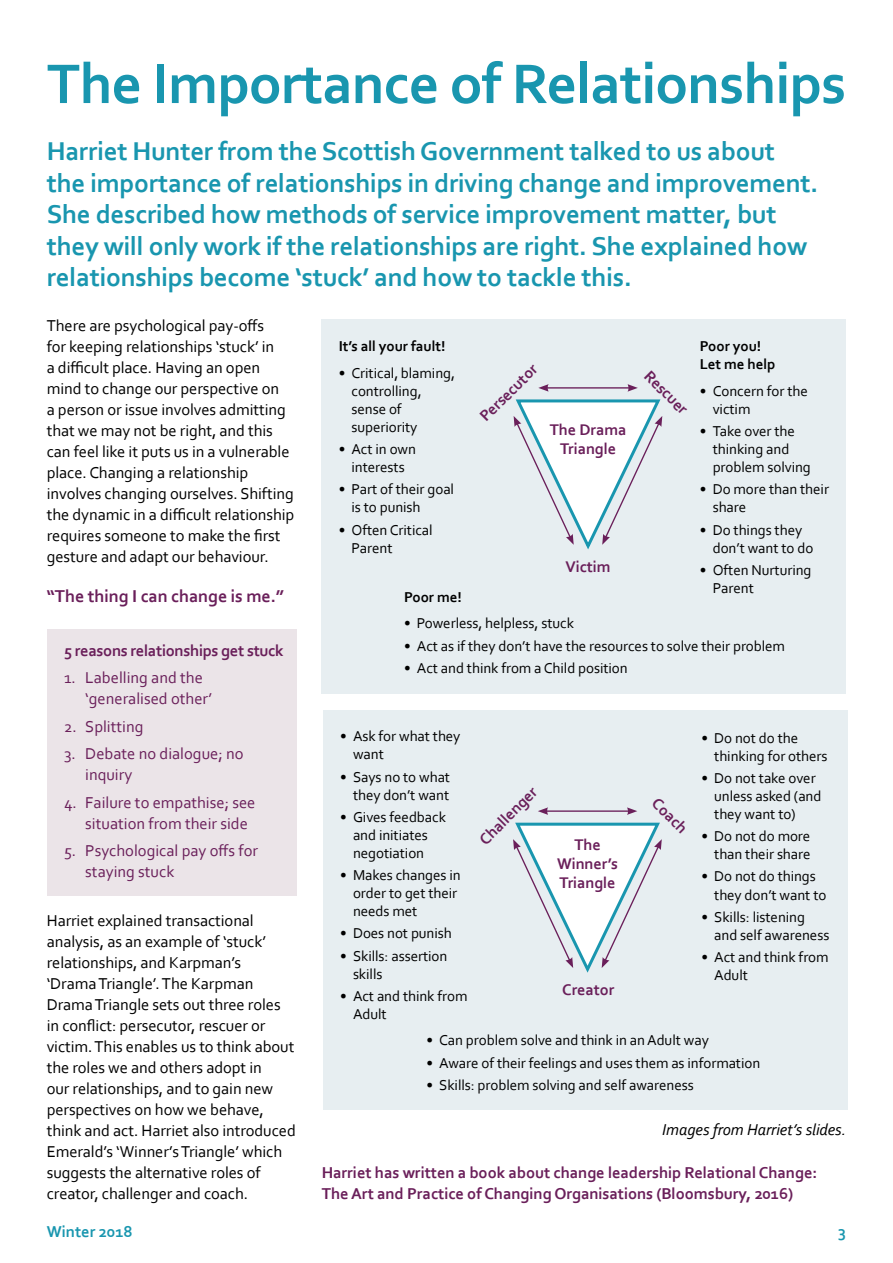
<style>
.page{position:relative;width:893px;height:1263px;background:#fff}
.page>*{position:absolute;margin:0;border:0;box-sizing:border-box;transform-origin:0 0}
.t1{font:700 58.5px "Corbel";letter-spacing:-.01em;color:#1996af}
.t2{font:700 27px/31.5px "Corbel";letter-spacing:-.01em;color:#1996af}
.t3{font:700 18px "Corbel";letter-spacing:-.005em;color:#6a1f5a}
.t4{font:16.5px/21px "Corbel";letter-spacing:-.005em;color:#000}
.t5{font:16.5px/21px "Corbel";color:#6a1f5a}
.t6{font:700 16.5px/21px "Corbel";letter-spacing:-.005em;color:#6a1f5a}
.t7{font:italic 16.5px "Corbel";letter-spacing:-.005em;color:#000}
.t8{font:700 16.5px "Corbel";color:#1996af}
.t9{font:700 16.2px/18.9px "Corbel";letter-spacing:-.005em;color:#6a1f5a;text-align:center}
.t10{font:15px/18px "Corbel";letter-spacing:-.005em;color:#000}
.t11{font:700 15px/18px "Corbel";letter-spacing:-.005em;color:#000}
</style>
<div class="page">
<div style="left:323px;top:710px;width:525px;height:400px;background:#e7eef1"></div>
<div style="left:322px;top:319px;width:524px;height:374px;background:#e7eef1"></div>
<hr style="left:546px;top:387px;width:84px;height:2px;background:#6a1f5a">
<svg style="left:538px;top:384px;width:11px;height:8px"></svg>
<svg style="left:627px;top:384px;width:11px;height:8px"></svg>
<svg style="left:513px;top:399px;width:150px;height:151px"></svg>
<hr style="left:546px;top:810px;width:83px;height:2px;background:#6a1f5a">
<svg style="left:538px;top:807px;width:10px;height:8px"></svg>
<svg style="left:627px;top:807px;width:10px;height:8px"></svg>
<svg style="left:513px;top:822px;width:149px;height:151px"></svg>
<div style="left:47px;top:629px;width:249px;height:266px;background:#ebe4e8"></div>
<h1 class="t1" style="left:47px;top:48px;width:801px">The Importance of Relationships</h1>
<p class="t2" style="left:47px;top:135px;width:773px">Harriet Hunter from the Scottish Government talked to us about the importance of relationships in driving change and improvement.<br>She described how methods of service improvement matter, but they will only work if the relationships are right. She explained how relationships become ‘stuck’ and how to tackle this.</p>
<p class="t4" style="left:47px;top:315px;width:249px">There are psychological pay-offs<br>for keeping relationships ‘stuck’ in<br>a difficult place. Having an open mind to change our perspective on<br>a person or issue involves admitting that we may not be right, and this can feel like it puts us in a vulnerable place. Changing a relationship involves changing ourselves. Shifting the dynamic in a difficult relationship requires someone to make the first gesture and adapt our behaviour.</p>
<p class="t11" style="left:339px;top:337px;width:108px">It’s all your fault!</p>
<p class="t10" style="left:351px;top:363px;width:105px;text-indent:-13px">• Critical, blaming, controlling, sense of superiority</p>
<p class="t10" style="left:339px;top:440px;width:79px;text-align:center">• Act in own interests</p>
<p class="t10" style="left:351px;top:480px;width:104px;text-indent:-13px">• Part of their goal is to punish</p>
<p class="t10" style="left:351px;top:520px;width:83px;text-indent:-13px">• Often Critical<br>Parent</p>
<p class="t11" style="left:404px;top:587px;width:59px">Poor me!</p>
<p class="t10" style="left:404px;top:614px;width:171px">• Powerless, helpless, stuck</p>
<p class="t10" style="left:404px;top:636px;width:382px">• Act as if they don’t have the resources to solve their problem</p>
<p class="t10" style="left:404px;top:658px;width:225px">• Act and think from a Child position</p>
<p class="t11" style="left:700px;top:337px;width:77px">Poor you!<br>Let me help</p>
<p class="t10" style="left:713px;top:381px;width:97px;text-indent:-13px">• Concern for the victim</p>
<p class="t10" style="left:713px;top:422px;width:100px;text-indent:-13px">• Take over the thinking and problem solving</p>
<p class="t10" style="left:713px;top:480px;width:118px;text-indent:-13px">• Do more than their share</p>
<p class="t10" style="left:713px;top:520px;width:102px;text-indent:-13px">• Do things they don’t want to do</p>
<p class="t10" style="left:713px;top:560px;width:100px;text-indent:-13px">• Often Nurturing<br>Parent</p>
<p class="t9" style="left:475px;top:412px;width:76px;rotate:-45deg">Persecutor</p>
<p class="t9" style="left:654px;top:366px;width:56px;rotate:45deg">Rescuer</p>
<p class="t9" style="left:550px;top:420px;width:78px">The Drama<br>Triangle</p>
<p class="t9" style="left:566px;top:556px;width:47px">Victim</p>
<p class="t3" style="left:47px;top:584px;width:239px">“The thing I can change is me.”</p>
<p class="t6" style="left:64px;top:640px;width:221px">5 reasons relationships get stuck</p>
<p class="t5" style="left:85px;top:667px;width:128px;text-indent:-21px">1. Labelling and the ‘generalised other’</p>
<p class="t5" style="left:64px;top:715px;width:81px">2. Splitting</p>
<p class="t5" style="left:85px;top:743px;width:160px;text-indent:-21px">3. Debate no dialogue; no inquiry</p>
<p class="t5" style="left:85px;top:791px;width:172px;text-indent:-21px">4. Failure to empathise; see situation from their side</p>
<p class="t5" style="left:85px;top:839px;width:174px;text-indent:-21px">5. Psychological pay offs for staying stuck</p>
<p class="t10" style="left:353px;top:727px;width:109px;text-indent:-13px">• Ask for what they want</p>
<p class="t10" style="left:340px;top:767px;width:111px;text-align:right">• Says no to what they don’t want</p>
<p class="t10" style="left:353px;top:807px;width:94px;text-indent:-13px">• Gives feedback and initiates negotiation</p>
<p class="t10" style="left:353px;top:866px;width:109px;text-indent:-13px">• Makes changes in order to get their needs met</p>
<p class="t10" style="left:340px;top:924px;width:113px">• Does not punish</p>
<p class="t10" style="left:353px;top:946px;width:96px;text-indent:-13px">• Skills: assertion skills</p>
<p class="t10" style="left:353px;top:986px;width:116px;text-indent:-13px">• Act and think from<br>Adult</p>
<p class="t10" style="left:426px;top:1031px;width:284px">• Can problem solve and think in an Adult way</p>
<p class="t10" style="left:426px;top:1053px;width:335px">• Aware of their feelings and uses them as information</p>
<p class="t10" style="left:426px;top:1075px;width:269px">• Skills: problem solving and self awareness</p>
<p class="t10" style="left:714px;top:728px;width:115px;text-indent:-13px">• Do not do the thinking for others</p>
<p class="t10" style="left:714px;top:769px;width:109px;text-indent:-13px">• Do not take over unless asked (and they want to)</p>
<p class="t10" style="left:701px;top:827px;width:111px;text-align:right">• Do not do more than their share</p>
<p class="t10" style="left:714px;top:867px;width:114px;text-indent:-13px">• Do not do things they don’t want to</p>
<p class="t10" style="left:714px;top:907px;width:117px;text-indent:-13px">• Skills: listening and self awareness</p>
<p class="t10" style="left:714px;top:948px;width:116px;text-indent:-13px">• Act and think from<br>Adult</p>
<p class="t9" style="left:475px;top:835px;width:76px;rotate:-45deg">Challenger</p>
<p class="t9" style="left:662px;top:794px;width:44px;rotate:45deg">Coach</p>
<p class="t9" style="left:557px;top:835px;width:62px">The<br>Winner’s<br>Triangle</p>
<p class="t4" style="left:47px;top:910px;width:251px">Harriet explained transactional analysis, as an example of ‘stuck’ relationships, and Karpman’s<br>‘Drama Triangle’. The Karpman Drama Triangle sets out three roles in conflict: persecutor, rescuer or victim. This enables us to think about the roles we and others adopt in<br>our relationships, and to gain new perspectives on how we behave, think and act. Harriet also introduced Emerald’s ‘Winner’s Triangle’ which suggests the alternative roles of creator, challenger and coach.</p>
<p class="t9" style="left:562px;top:979px;width:54px">Creator</p>
<p class="t7" style="left:662px;top:1120px;width:185px">Images from Harriet’s slides.</p>
<p class="t6" style="left:322px;top:1162px;width:497px">Harriet has written a book about change leadership Relational Change:<br>The Art and Practice of Changing Organisations (Bloomsbury, 2016)</p>
<p class="t8" style="left:47px;top:1221px;width:87px">Winter 2018</p>
<p class="t8" style="left:838px;top:1221px;width:10px">3</p>
</div>
